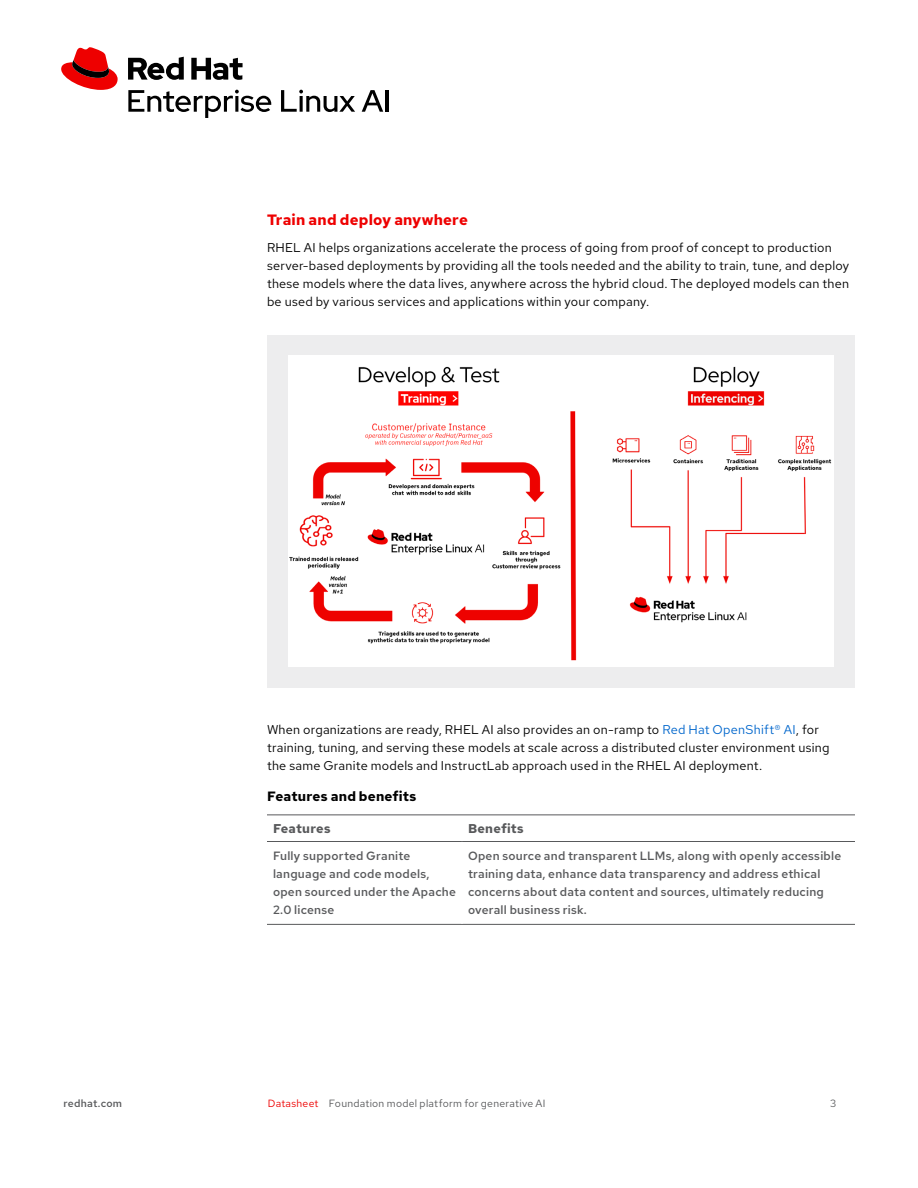
<style>
.page{position:relative;width:918px;height:1188px;background:#fff}
.page>*{position:absolute;margin:0;border:0;box-sizing:border-box;transform-origin:0 0}
.Main_-_Subhead_1{font:700 15px "Red Hat Text";letter-spacing:.015em;color:#e00}
.Main_-_Table_Name{font:700 13.5px "Red Hat Text";letter-spacing:.015em;color:#000}
.Main_-_Body{font:12.75px/18px "Red Hat Text";letter-spacing:.02em;color:#000}
.Main_-_Table_Subhead_1__left-aligned{font:700 12.75px "Red Hat Text";letter-spacing:.015em;color:#58595b}
.Main_-_Table_Body__left-aligned{font:500 12px/18px "Red Hat Text";letter-spacing:.02em;color:#58595b}
.t1{font:10.5px "Red Hat Text";letter-spacing:.025em;color:#58595b}
.t2{font:500 10.5px "Red Hat Text";letter-spacing:.025em;color:#58595b}
.s1{color:#06c}
.s2{color:#e00}
</style>
<div class="page">
<hr style="left:267px;top:814px;width:588px;height:1px;background:#58595b">
<hr style="left:267px;top:841px;width:195px;height:1px;background:#58595b">
<hr style="left:462px;top:841px;width:393px;height:1px;background:#58595b">
<hr style="left:267px;top:924px;width:195px;height:1px;background:#58595b">
<hr style="left:462px;top:924px;width:393px;height:1px;background:#58595b">
<div style="left:267px;top:335px;width:588px;height:353px;background:#ededee"></div>
<svg style="left:128px;top:90px;width:143px;height:28px"></svg>
<svg style="left:281px;top:90px;width:74px;height:22px"></svg>
<svg style="left:362px;top:90px;width:21px;height:22px"></svg>
<hr style="left:385px;top:90px;width:4px;height:22px;background:#000">
<svg style="left:61px;top:47px;width:57px;height:43px"></svg>
<svg style="left:128px;top:57px;width:115px;height:23px"></svg>
<img style="left:288px;top:356px;width:546px;height:310px">
<p class="Main_-_Subhead_1" style="left:267px;top:210px;width:202px">Train and deploy anywhere</p>
<p class="Main_-_Body" style="left:267px;top:238px;width:584px">RHEL AI helps organizations accelerate the process of going from proof of concept to production server-based deployments by providing all the tools needed and the ability to train, tune, and deploy these models where the data lives, anywhere across the hybrid cloud. The deployed models can then be used by various services and applications within your company.</p>
<p class="Main_-_Body" style="left:267px;top:720px;width:564px">When organizations are ready, RHEL AI also provides an on-ramp to <span class="s1">Red Hat OpenShift® AI</span>, for training, tuning, and serving these models at scale across a distributed cluster environment using the same Granite models and InstructLab approach used in the RHEL AI deployment.</p>
<p class="Main_-_Table_Name" style="left:267px;top:787px;width:151px">Features and benefits</p>
<p class="Main_-_Table_Subhead_1__left-aligned" style="left:273px;top:820px;width:59px">Features</p>
<p class="Main_-_Table_Subhead_1__left-aligned" style="left:468px;top:820px;width:57px">Benefits</p>
<p class="Main_-_Table_Body__left-aligned" style="left:273px;top:846px;width:185px">Fully supported Granite language and code models, open sourced under the Apache<br>2.0 license</p>
<p class="Main_-_Table_Body__left-aligned" style="left:468px;top:846px;width:375px">Open source and transparent LLMs, along with openly accessible training data, enhance data transparency and address ethical concerns about data content and sources, ultimately reducing overall business risk.</p>
<p class="t2" style="left:64px;top:1096px;width:60px">redhat.com</p>
<p class="t1" style="left:268px;top:1096px;width:279px"><span class="s2">Datasheet</span> Foundation model platform for generative AI</p>
<p class="t1" style="left:830px;top:1096px;width:8px">3</p>
</div>
